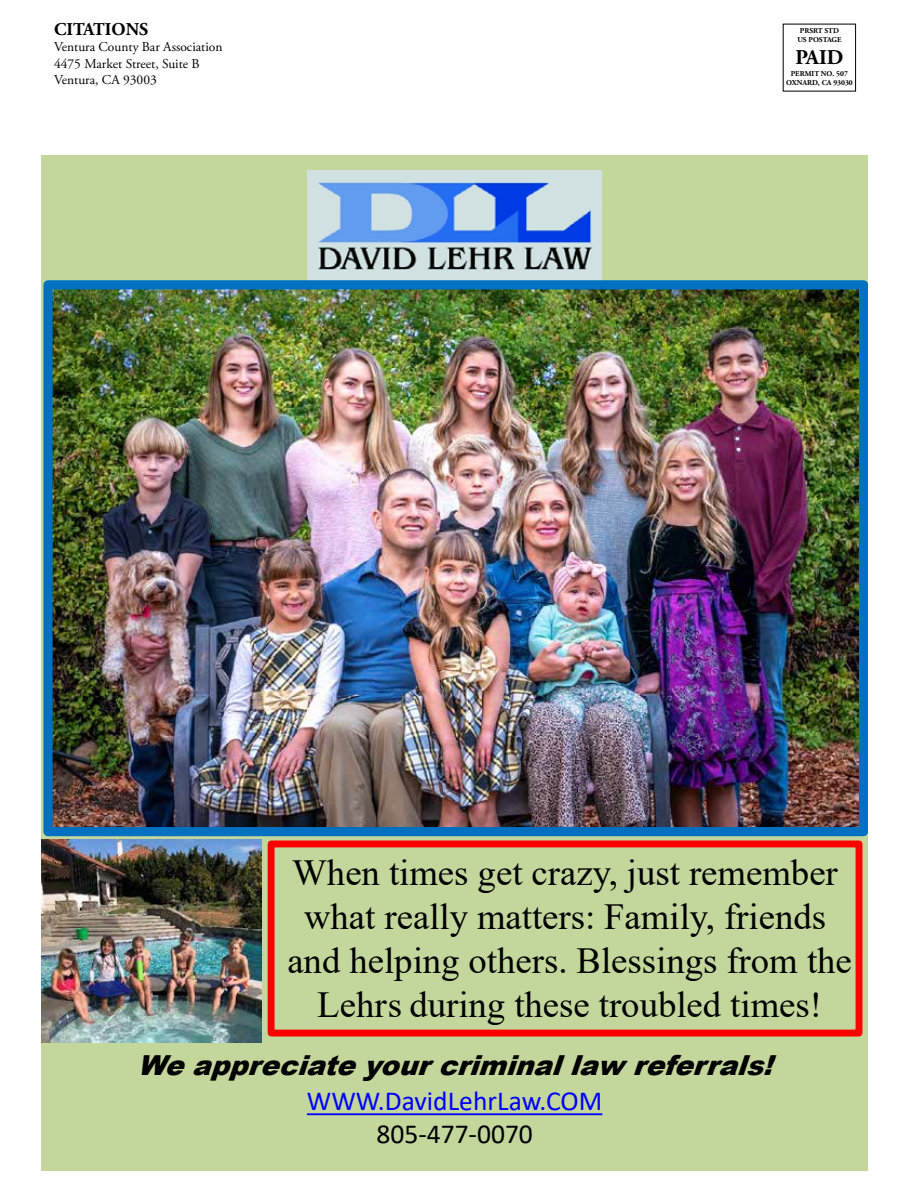
<style>
.page{position:relative;width:918px;height:1188px;background:#fff}
.page>*{position:absolute;margin:0;border:0;box-sizing:border-box;transform-origin:0 0}
.t1{font:36.75px/44.1px "Times New Roman";color:#000;text-align:center}
.t2{font:italic 900 27.6px "Arial";color:#000}
.t3{font:27.6px "Calibri";color:#00f}
.t4{font:27.6px "Calibri";color:#000}
.t5{font:700 21px "Adobe Garamond Pro";color:#000}
.t6{font:700 18px "Adobe Garamond Pro";color:#000}
.t7{font:13.5px/16.2px "Adobe Garamond Pro";color:#000}
.t8{font:700 7.5px/9px "Adobe Garamond Pro";color:#000;text-align:center}
</style>
<div class="page">
<div style="left:42px;top:156px;width:826px;height:1015px;background:#c3d69b"></div>
<img style="left:308px;top:170px;width:293px;height:110px">
<svg style="left:307px;top:1113px;width:295px;height:2px"></svg>
<img style="left:53px;top:290px;width:805px;height:536px">
<div style="left:43px;top:280px;width:825px;height:556px;border:9px solid #0070c0"></div>
<img style="left:42px;top:840px;width:220px;height:202px">
<div style="left:268px;top:841px;width:594px;height:196px;border:7px solid #f00"></div>
<p class="t6" style="left:54px;top:19px;width:96px">CITATIONS</p>
<p class="t7" style="left:54px;top:40px;width:170px">Ventura County Bar Association<br>4475 Market Street, Suite B<br>Ventura, CA 93003</p>
<p class="t8" style="left:797px;top:26px;width:46px">PRSRT STD<br>US POSTAGE</p>
<p class="t5" style="left:795px;top:45px;width:50px">PAID</p>
<p class="t8" style="left:786px;top:70px;width:68px">PERMIT NO. 507<br>OXNARD, CA 93030</p>
<p class="t1" style="left:287px;top:849px;width:566px">When times get crazy, just remember what really matters: Family, friends and helping others. Blessings from the Lehrs during these troubled times!</p>
<p class="t2" style="left:138px;top:1045px;width:648px">Weappreciateyourcriminallaw referrals!</p>
<p class="t3" style="left:307px;top:1082px;width:297px">WWW.DavidLehrLaw.COM</p>
<p class="t4" style="left:376px;top:1115px;width:158px">805-477-0070</p>
</div>
